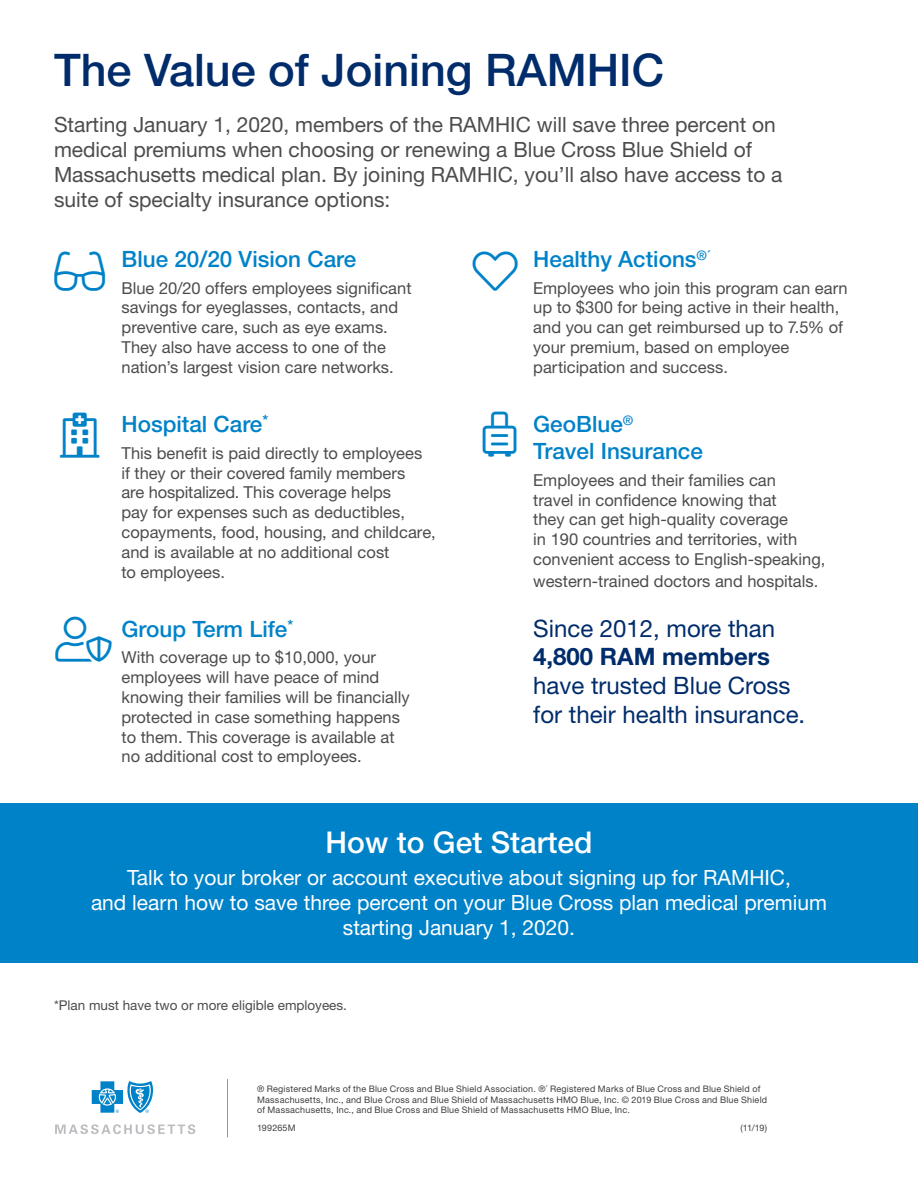
<style>
.page{position:relative;width:918px;height:1188px;background:#fff}
.page>*{position:absolute;margin:0;border:0;box-sizing:border-box;transform-origin:0 0}
.t1{font:500 45px "Helvetica Neue LT Std";color:#002c6b}
.t2{font:500 30px "Helvetica Neue LT Std";color:#fff}
.t3{font:24px/28.8px "Helvetica Neue LT Std";color:#002c6b}
.t4{font:500 22.5px/27px "Helvetica Neue LT Std";color:#0082c8}
.t5{font:21px/25.2px "Helvetica Neue LT Std";color:#4b4c4d}
.t6{font:21px/25.2px "Helvetica Neue LT Std";color:#fff;text-align:center}
.t7{font:16.5px/19.8px "Helvetica Neue LT Std";color:#4b4c4d}
.t8{font:13.5px "Helvetica Neue LT Std";color:#4b4c4d}
.t9{font:9px/10.8px "Helvetica Neue LT Std";letter-spacing:.025em;color:#3e3e3f}
.s1{font-weight:700}
</style>
<div class="page">
<div style="left:0;top:803px;width:918px;height:160px;background:#0082c8"></div>
<svg style="left:55px;top:1124px;width:140px;height:10px"></svg>
<svg style="left:92px;top:1081px;width:61px;height:32px"></svg>
<hr style="left:227px;top:1079px;width:1px;height:58px;background:#939598">
<p class="t1" style="left:54px;top:43px;width:612px">The Value of Joining RAMHIC</p>
<p class="t5" style="left:54px;top:111px;width:730px">Starting January 1, 2020, members of the RAMHIC will save three percent on medical premiums when choosing or renewing a Blue Cross Blue Shield of Massachusetts medical plan. By joining RAMHIC, you’ll also have access to a suite of specialty insurance options:</p>
<p class="t4" style="left:122px;top:245px;width:236px">Blue 20/20 Vision Care</p>
<p class="t7" style="left:122px;top:278px;width:292px">Blue 20/20 offers employees significant savings for eyeglasses, contacts, and preventive care, such as eye exams.<br>They also have access to one of the nation’s largest vision care networks.</p>
<p class="t4" style="left:122px;top:410px;width:148px">Hospital Care<sup>*</sup></p>
<p class="t7" style="left:122px;top:443px;width:316px">This benefit is paid directly to employees<br>if they or their covered family members<br>are hospitalized. This coverage helps<br>pay for expenses such as deductibles, copayments, food, housing, and childcare, and is available at no additional cost<br>to employees.</p>
<p class="t4" style="left:122px;top:615px;width:173px">Group Term Life<sup>*</sup></p>
<p class="t7" style="left:122px;top:648px;width:290px">With coverage up to $10,000, your employees will have peace of mind knowing their families will be financially protected in case something happens to them. This coverage is available at no additional cost to employees.</p>
<p class="t4" style="left:533px;top:245px;width:179px">Healthy Actions<sup>®´</sup></p>
<p class="t7" style="left:533px;top:278px;width:316px">Employees who join this program can earn up to $300 for being active in their health, and you can get reimbursed up to 7.5% of your premium, based on employee participation and success.</p>
<p class="t4" style="left:533px;top:410px;width:171px">GeoBlue<sup>®<br></sup>Travel Insurance</p>
<p class="t7" style="left:533px;top:470px;width:294px">Employees and their families can<br>travel in confidence knowing that<br>they can get high-quality coverage<br>in 190 countries and territories, with convenient access to English-speaking,</p>
<p class="t7" style="left:533px;top:571px;width:287px">western-trained doctors and hospitals.</p>
<p class="t3" style="left:533px;top:613px;width:274px">Since 2012, more than<br><span class="s1">4,800 RAM members </span>have trusted Blue Cross for their health insurance.</p>
<p class="t2" style="left:326px;top:824px;width:268px">How to Get Started</p>
<p class="t6" style="left:91px;top:864px;width:737px">Talk to your broker or account executive about signing up for RAMHIC,<br>and learn how to save three percent on your Blue Cross plan medical premium starting January 1, 2020.</p>
<p class="t8" style="left:54px;top:998px;width:295px">*Plan must have two or more eligible employees.</p>
<p class="t9" style="left:257px;top:1083px;width:512px">® Registered Marks of the Blue Cross and Blue Shield Association. ®´ Registered Marks of Blue Cross and Blue Shield of<br>Massachusetts, Inc., and Blue Cross and Blue Shield of Massachusetts HMO Blue, Inc. © 2019 Blue Cross and Blue Shield of Massachusetts, Inc., and Blue Cross and Blue Shield of Massachusetts HMO Blue, Inc.</p>
<p class="t9" style="left:257px;top:1122px;width:40px">199265M</p>
<p class="t9" style="left:740px;top:1122px;width:28px">(11/19)</p>
</div>
